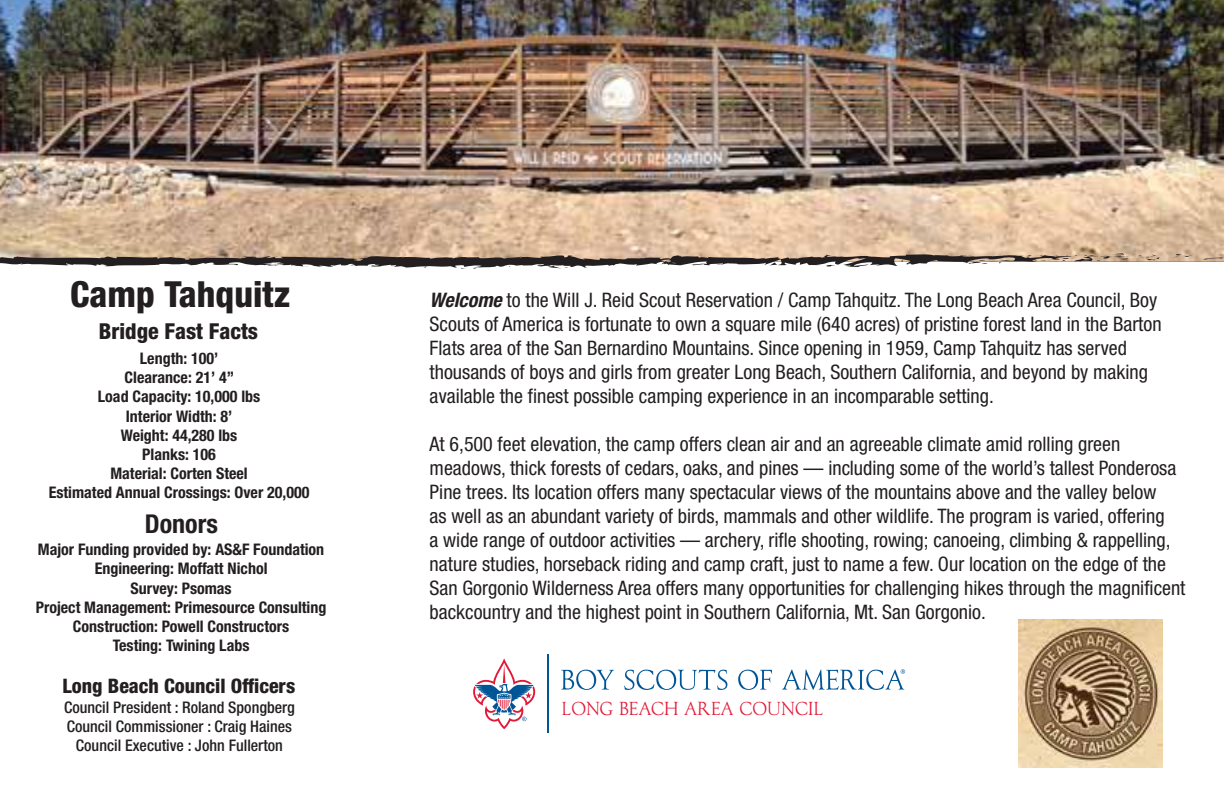
<style>
.page{position:relative;width:1224px;height:792px;background:#fff}
.page>*{position:absolute;margin:0;border:0;box-sizing:border-box;transform-origin:0 0}
.t1{font:800 condensed 36px "Helvetica Neue";color:#231f20}
.t2{font:700 condensed 26px "Helvetica Neue";color:#231f20}
.t3{font:800 condensed 22px "Helvetica Neue";color:#231f20}
.t4{font:condensed 20px/24px "Helvetica Neue";color:#231f20}
.t5{font:800 condensed 20px "Helvetica Neue";color:#231f20}
.t6{font:16.6px "LTC Record Title";color:#e31837}
.t7{font:700 condensed 16px/19.2px "Helvetica Neue";color:#231f20;text-align:center}
.t8{font:500 condensed 16px/19.2px "Helvetica Neue";color:#231f20;text-align:center}
.s1{font-weight:700;font-style:italic}
</style>
<div class="page">
<img style="left:0;top:0;width:1224px;height:261px">
<svg style="left:1203px;top:257px;width:20px;height:3px"></svg>
<svg style="left:1172px;top:254px;width:23px;height:4px"></svg>
<svg style="left:0;top:253px;width:1161px;height:16px"></svg>
<hr style="left:547px;top:654px;width:2px;height:79px;background:#005596">
<svg style="left:561px;top:670px;width:53px;height:20px"></svg>
<svg style="left:624px;top:670px;width:103px;height:20px"></svg>
<svg style="left:738px;top:670px;width:34px;height:20px"></svg>
<svg style="left:473px;top:658px;width:62px;height:71px"></svg>
<svg style="left:782px;top:669px;width:123px;height:21px"></svg>
<img style="left:1019px;top:619px;width:144px;height:148px">
<h1 class="t1" style="left:70px;top:272px;width:222px">Camp Tahquitz</h1>
<p class="t3" style="left:99px;top:318px;width:161px">Bridge Fast Facts</p>
<p class="t7" style="left:49px;top:349px;width:262px">Length: 100’<br>Clearance: 21’ 4”<br>Load Capacity: 10,000 lbs<br>Interior Width: 8’<br>Weight: 44,280 lbs<br>Planks: 106<br>Material: Corten Steel<br>Estimated Annual Crossings: Over 20,000</p>
<h2 class="t2" style="left:145px;top:508px;width:75px">Donors</h2>
<p class="t7" style="left:36px;top:540px;width:292px">Major Funding provided by: AS&amp;F Foundation<br>Engineering: Moffatt Nichol<br>Survey: Psomas<br>Project Management: Primesource Consulting<br>Construction: Powell Constructors<br>Testing: Twining Labs</p>
<p class="t5" style="left:63px;top:674px;width:234px">Long Beach Council Officers</p>
<p class="t8" style="left:64px;top:697px;width:232px">Council President : Roland Spongberg<br>Council Commissioner : Craig Haines<br>Council Executive : John Fullerton</p>
<p class="t4" style="left:430px;top:288px;width:733px"><span class="s1">Welcome</span> to the Will J. Reid Scout Reservation / Camp Tahquitz. The Long Beach Area Council, Boy Scouts of America is fortunate to own a square mile (640 acres) of pristine forest land in the Barton Flats area of the San Bernardino Mountains. Since opening in 1959, Camp Tahquitz has served thousands of boys and girls from greater Long Beach, Southern California, and beyond by making available the finest possible camping experience in an incomparable setting.</p>
<p class="t4" style="left:430px;top:432px;width:757px">At 6,500 feet elevation, the camp offers clean air and an agreeable climate amid rolling green meadows, thick forests of cedars, oaks, and pines — including some of the world’s tallest Ponderosa Pine trees. Its location offers many spectacular views of the mountains above and the valley below<br>as well as an abundant variety of birds, mammals and other wildlife. The program is varied, offering<br>a wide range of outdoor activities — archery, rifle shooting, rowing; canoeing, climbing &amp; rappelling, nature studies, horseback riding and camp craft, just to name a few. Our location on the edge of the San Gorgonio Wilderness Area offers many opportunities for challenging hikes through the magnificent backcountry and the highest point in Southern California, Mt. San Gorgonio.</p>
<p class="t6" style="left:562px;top:698px;width:263px">LONG BEACH AREA COUNCIL</p>
</div>
